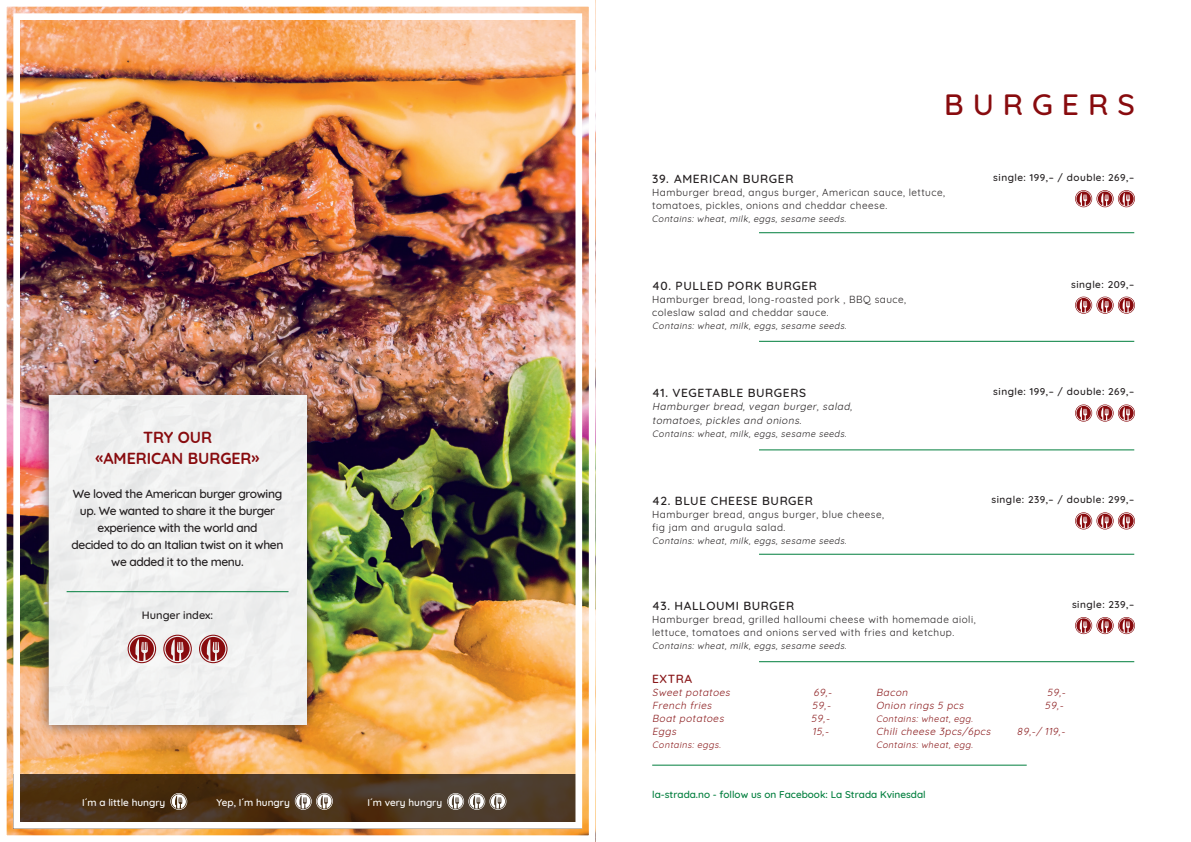
<style>
.page{position:relative;width:1191px;height:842px;background:#fff}
.page>*{position:absolute;margin:0;border:0;box-sizing:border-box;transform-origin:0 0}
.t1{font:500 30px "Quicksand";letter-spacing:.3em;color:#880b0e}
.t2{font:700 16px "Quicksand";color:#880b0e}
.t3{font:500 12px/17px "Quicksand";letter-spacing:-.03em;color:#231f20;text-align:center}
.t4{font:500 12px "Quicksand";letter-spacing:.05em;color:#231f20}
.t5{font:500 12px "Quicksand";letter-spacing:.05em;color:#881618}
.t6{font:500 11px "Quicksand";color:#231f20}
.t7{font:10px/13.5px "Quicksand";letter-spacing:.05em;color:#231f20}
.t8{font:italic 10px "Quicksand";color:#881618}
.t9{font:500 10px "Quicksand";letter-spacing:.05em;color:#231f20}
.t10{font:italic 10px "Quicksand";color:#231f20}
.t11{font:500 10px "Quicksand";color:#007e3d}
.t12{font:500 10px "Quicksand";color:#fff}
.t13{font:italic 9px "Quicksand";color:#231f20}
.t14{font:italic 9px "Quicksand";color:#881618}
</style>
<div class="page">
<hr style="left:759px;top:232px;width:375px;height:1px;background:#007e3d">
<svg style="left:1075px;top:190px;width:60px;height:17px"></svg>
<hr style="left:759px;top:341px;width:375px;height:1px;background:#007e3d">
<svg style="left:1075px;top:297px;width:60px;height:17px"></svg>
<hr style="left:759px;top:450px;width:375px;height:1px;background:#007e3d">
<svg style="left:1075px;top:404px;width:60px;height:18px"></svg>
<hr style="left:759px;top:554px;width:375px;height:1px;background:#007e3d">
<svg style="left:1075px;top:512px;width:60px;height:17px"></svg>
<hr style="left:759px;top:661px;width:375px;height:1px;background:#007e3d">
<svg style="left:1075px;top:617px;width:60px;height:17px"></svg>
<hr style="left:652px;top:765px;width:374px;height:1px;background:#007e3d">
<img style="left:6px;top:0;width:590px;height:842px">
<div style="left:13px;top:13px;width:569px;height:816px;border:7px solid #fff"></div>
<p class="t2" style="left:143px;top:424px;width:71px">TRY OUR</p>
<p class="t2" style="left:96px;top:445px;width:165px">«AMERICAN BURGER»</p>
<p class="t3" style="left:73px;top:484px;width:211px">We loved the American burger growing up. We wanted to share it the burger experience with the world and</p>
<p class="t3" style="left:72px;top:535px;width:213px">decided to do an Italian twist on it when we added it to the menu.</p>
<p class="t6" style="left:142px;top:607px;width:73px">Hunger index:</p>
<p class="t12" style="left:82px;top:795px;width:85px">I´m a little hungry</p>
<p class="t12" style="left:216px;top:794px;width:75px">Yep, I´m hungry</p>
<p class="t12" style="left:367px;top:795px;width:76px">I´m very hungry</p>
<p class="t1" style="left:944px;top:80px;width:192px">BURGERS</p>
<p class="t4" style="left:652px;top:169px;width:143px">39. AMERICAN BURGER</p>
<p class="t7" style="left:652px;top:184px;width:294px">Hamburger bread, angus burger, American sauce, lettuce, tomatoes, pickles, onions and cheddar cheese.</p>
<p class="t13" style="left:652px;top:211px;width:198px">Contains: wheat, milk, eggs, sesame seeds.</p>
<p class="t4" style="left:652px;top:276px;width:166px">40. PULLED PORK BURGER</p>
<p class="t7" style="left:652px;top:291px;width:255px">Hamburger bread, long-roasted pork , BBQ sauce,</p>
<p class="t7" style="left:652px;top:304px;width:178px">coleslaw salad and cheddar sauce.</p>
<p class="t13" style="left:652px;top:318px;width:198px">Contains: wheat, milk, eggs, sesame seeds.</p>
<p class="t9" style="left:993px;top:170px;width:142px">single: 199,– / double: 269,–</p>
<p class="t9" style="left:1071px;top:276px;width:65px">single: 209,–</p>
<p class="t4" style="left:652px;top:383px;width:155px">41. VEGETABLE BURGERS</p>
<p class="t10" style="left:652px;top:399px;width:204px">Hamburger bread, vegan burger, salad,</p>
<p class="t10" style="left:652px;top:412px;width:153px">tomatoes, pickles and onions.</p>
<p class="t13" style="left:652px;top:426px;width:198px">Contains: wheat, milk, eggs, sesame seeds.</p>
<p class="t9" style="left:993px;top:384px;width:142px">single: 199,– / double: 269,–</p>
<p class="t4" style="left:652px;top:491px;width:162px">42. BLUE CHEESE BURGER</p>
<p class="t7" style="left:652px;top:507px;width:233px">Hamburger bread, angus burger, blue cheese,</p>
<p class="t7" style="left:652px;top:520px;width:135px">fig jam and arugula salad.</p>
<p class="t13" style="left:652px;top:534px;width:198px">Contains: wheat, milk, eggs, sesame seeds.</p>
<p class="t9" style="left:991px;top:492px;width:144px">single: 239,– / double: 299,–</p>
<p class="t4" style="left:652px;top:596px;width:143px">43. HALLOUMI BURGER</p>
<p class="t7" style="left:652px;top:612px;width:325px;line-height:13px">Hamburger bread, grilled halloumi cheese with homemade aioli, lettuce, tomatoes and onions served with fries and ketchup.</p>
<p class="t13" style="left:652px;top:639px;width:198px">Contains: wheat, milk, eggs, sesame seeds.</p>
<p class="t9" style="left:1072px;top:596px;width:64px">single: 239,–</p>
<p class="t5" style="left:652px;top:669px;width:42px">EXTRA</p>
<p class="t8" style="left:652px;top:684px;width:82px">Sweet potatoes</p>
<p class="t8" style="left:813px;top:684px;width:22px">69,-</p>
<p class="t8" style="left:652px;top:697px;width:63px">French fries</p>
<p class="t8" style="left:812px;top:697px;width:22px">59,-</p>
<p class="t8" style="left:652px;top:710px;width:75px">Boat potatoes</p>
<p class="t8" style="left:811px;top:710px;width:22px">59,-</p>
<p class="t8" style="left:652px;top:723px;width:28px">Eggs</p>
<p class="t8" style="left:812px;top:723px;width:20px">15,-</p>
<p class="t14" style="left:652px;top:737px;width:72px">Contains: eggs.</p>
<p class="t8" style="left:876px;top:684px;width:35px">Bacon</p>
<p class="t8" style="left:1047px;top:684px;width:22px">59,-</p>
<p class="t8" style="left:876px;top:697px;width:91px">Onion rings 5 pcs</p>
<p class="t8" style="left:1044px;top:697px;width:22px">59,-</p>
<p class="t14" style="left:876px;top:711px;width:100px">Contains: wheat, egg.</p>
<p class="t8" style="left:876px;top:723px;width:118px">Chili cheese 3pcs/6pcs</p>
<p class="t8" style="left:1017px;top:723px;width:52px">89,-/ 119,-</p>
<p class="t14" style="left:876px;top:737px;width:100px">Contains: wheat, egg.</p>
<p class="t11" style="left:652px;top:786px;width:275px">la-strada.no - follow us on Facebook: La Strada Kvinesdal</p>
</div>
